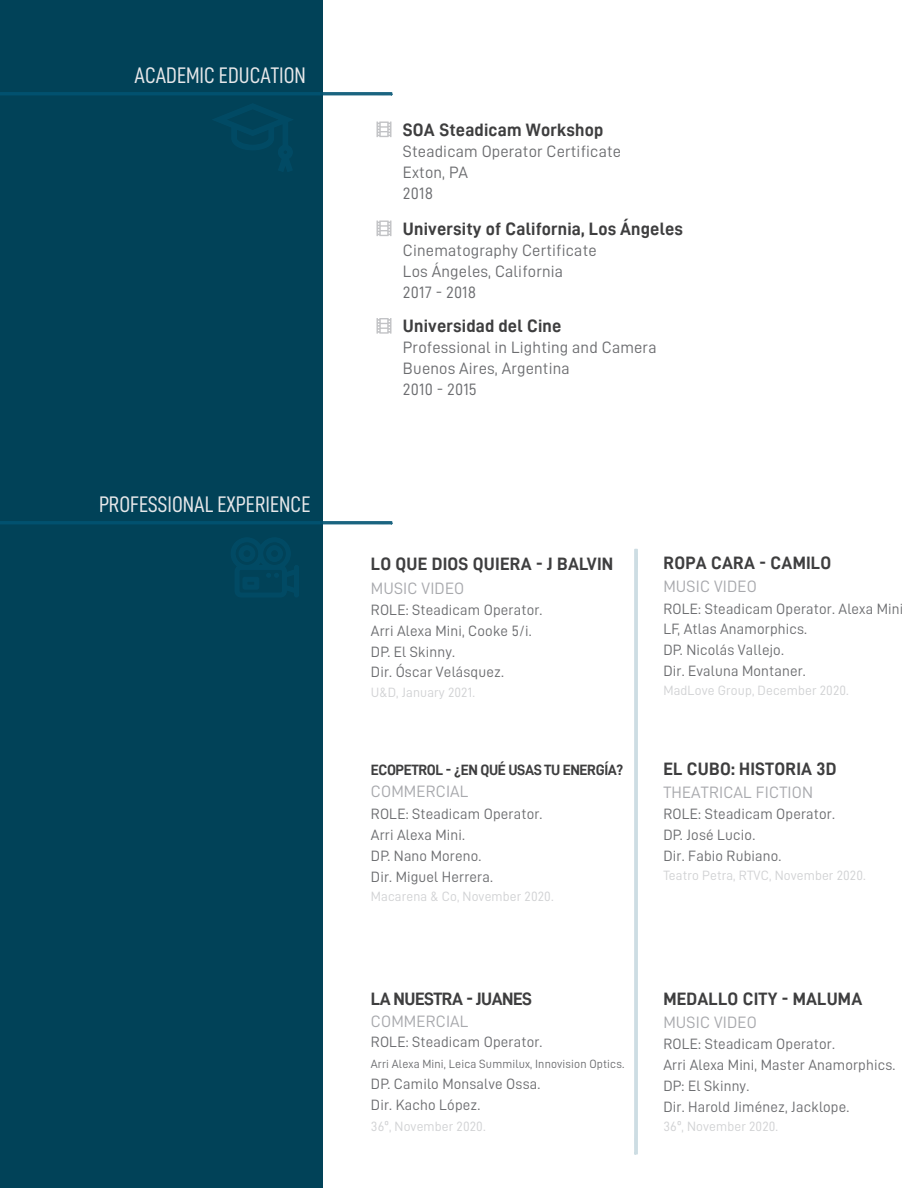
<style>
.page{position:relative;width:918px;height:1188px;background:#fff}
.page>*{position:absolute;margin:0;border:0;box-sizing:border-box;transform-origin:0 0}
.t1{font:22.65px "D DIN Condensed";color:#e6e7e9}
.t2{font:18px "D DIN Bold";letter-spacing:.01em;color:#3e3e3f}
.t3{font:18px "D DIN Bold";letter-spacing:-.025em;color:#3e3e3f}
.t4{font:16.5px/20.9px "D DIN";letter-spacing:.01em;color:#6c6d70}
.t5{font:16.5px "D DIN";letter-spacing:.01em;color:#a8a9ad}
.t6{font:15px/20.9px "D DIN";letter-spacing:.01em;color:#6c6d70}
.t7{font:15px "D DIN Bold";letter-spacing:-.025em;color:#3e3e3f}
.t8{font:13.5px "D DIN";letter-spacing:.01em;color:#d1d2d4}
.t9{font:12px "D DIN";letter-spacing:.01em;color:#6c6d70}
</style>
<div class="page">
<div style="left:0;top:0;width:322px;height:1188px;background:#014258"></div>
<svg style="left:0;top:92px;width:392px;height:3px"></svg>
<svg style="left:213px;top:104px;width:80px;height:68px"></svg>
<svg style="left:0;top:521px;width:392px;height:3px"></svg>
<svg style="left:231px;top:538px;width:68px;height:59px"></svg>
<svg style="left:377px;top:122px;width:15px;height:15px"></svg>
<svg style="left:377px;top:221px;width:15px;height:15px"></svg>
<svg style="left:377px;top:318px;width:15px;height:16px"></svg>
<hr style="left:634px;top:549px;width:4px;height:606px;background:#cddde3">
<h1 class="t1" style="left:135px;top:63px;width:173px">ACADEMIC EDUCATION</h1>
<h1 class="t1" style="left:99px;top:492px;width:213px">PROFESSIONAL EXPERIENCE</h1>
<p class="t2" style="left:403px;top:119px;width:202px">SOA Steadicam Workshop</p>
<p class="t4" style="left:403px;top:141px;width:220px">Steadicam Operator Certificate<br>Exton, PA<br>2018</p>
<p class="t2" style="left:403px;top:218px;width:282px">University of California, Los Ángeles</p>
<p class="t4" style="left:403px;top:240px;width:195px">Cinematography Certificate<br>Los Ángeles, California<br>2017 - 2018</p>
<p class="t2" style="left:403px;top:316px;width:160px">Universidad del Cine</p>
<p class="t4" style="left:403px;top:337px;width:255px">Professional in Lighting and Camera<br>Buenos Aires, Argentina<br>2010 - 2015</p>
<p class="t2" style="left:371px;top:554px;width:244px">LO QUE DIOS QUIERA - J BALVIN</p>
<p class="t5" style="left:371px;top:579px;width:95px">MUSIC VIDEO</p>
<p class="t6" style="left:371px;top:599px;width:173px">ROLE: Steadicam Operator.<br>Arri Alexa Mini, Cooke 5/i.<br>DP. El Skinny.<br>Dir. Óscar Velásquez.</p>
<p class="t8" style="left:371px;top:685px;width:106px">U&amp;D, January 2021.</p>
<p class="t7" style="left:371px;top:761px;width:254px">ECOPETROL - ¿EN QUÉ USAS TU ENERGÍA?</p>
<p class="t5" style="left:371px;top:783px;width:99px">COMMERCIAL</p>
<p class="t6" style="left:371px;top:803px;width:173px">ROLE: Steadicam Operator.<br>Arri Alexa Mini.<br>DP. Nano Moreno.<br>Dir. Miguel Herrera.</p>
<p class="t8" style="left:371px;top:889px;width:184px">Macarena &amp; Co, November 2020.</p>
<p class="t3" style="left:371px;top:988px;width:163px">LA NUESTRA - JUANES</p>
<p class="t5" style="left:371px;top:1012px;width:99px">COMMERCIAL</p>
<p class="t6" style="left:371px;top:1031px;width:173px">ROLE: Steadicam Operator.</p>
<p class="t9" style="left:371px;top:1057px;width:255px">Arri Alexa Mini, Leica Summilux, Innovision Optics.</p>
<p class="t6" style="left:371px;top:1072px;width:171px;line-height:21.9px">DP. Camilo Monsalve Ossa.<br>Dir. Kacho López.</p>
<p class="t8" style="left:371px;top:1119px;width:116px">36º, November 2020.</p>
<p class="t2" style="left:663px;top:553px;width:169px">ROPA CARA - CAMILO</p>
<p class="t5" style="left:663px;top:578px;width:95px">MUSIC VIDEO</p>
<p class="t6" style="left:663px;top:598px;width:241px">ROLE: Steadicam Operator. Alexa Mini<br>LF, Atlas Anamorphics.<br>DP. Nicolás Vallejo.<br>Dir. Evaluna Montaner.</p>
<p class="t8" style="left:663px;top:683px;width:187px">MadLove Group, December 2020.</p>
<p class="t2" style="left:663px;top:759px;width:175px">EL CUBO: HISTORIA 3D</p>
<p class="t5" style="left:663px;top:783px;width:151px">THEATRICAL FICTION</p>
<p class="t6" style="left:663px;top:804px;width:173px">ROLE: Steadicam Operator.<br>DP. José Lucio.<br>Dir. Fabio Rubiano.</p>
<p class="t8" style="left:663px;top:868px;width:204px">Teatro Petra, RTVC, November 2020.</p>
<p class="t2" style="left:663px;top:988px;width:200px">MEDALLO CITY - MALUMA</p>
<p class="t5" style="left:663px;top:1013px;width:95px">MUSIC VIDEO</p>
<p class="t6" style="left:663px;top:1034px;width:234px">ROLE: Steadicam Operator.<br>Arri Alexa Mini, Master Anamorphics.<br>DP: El Skinny.<br>Dir. Harold Jiménez, Jacklope.</p>
<p class="t8" style="left:663px;top:1119px;width:116px">36º, November 2020.</p>
</div>
